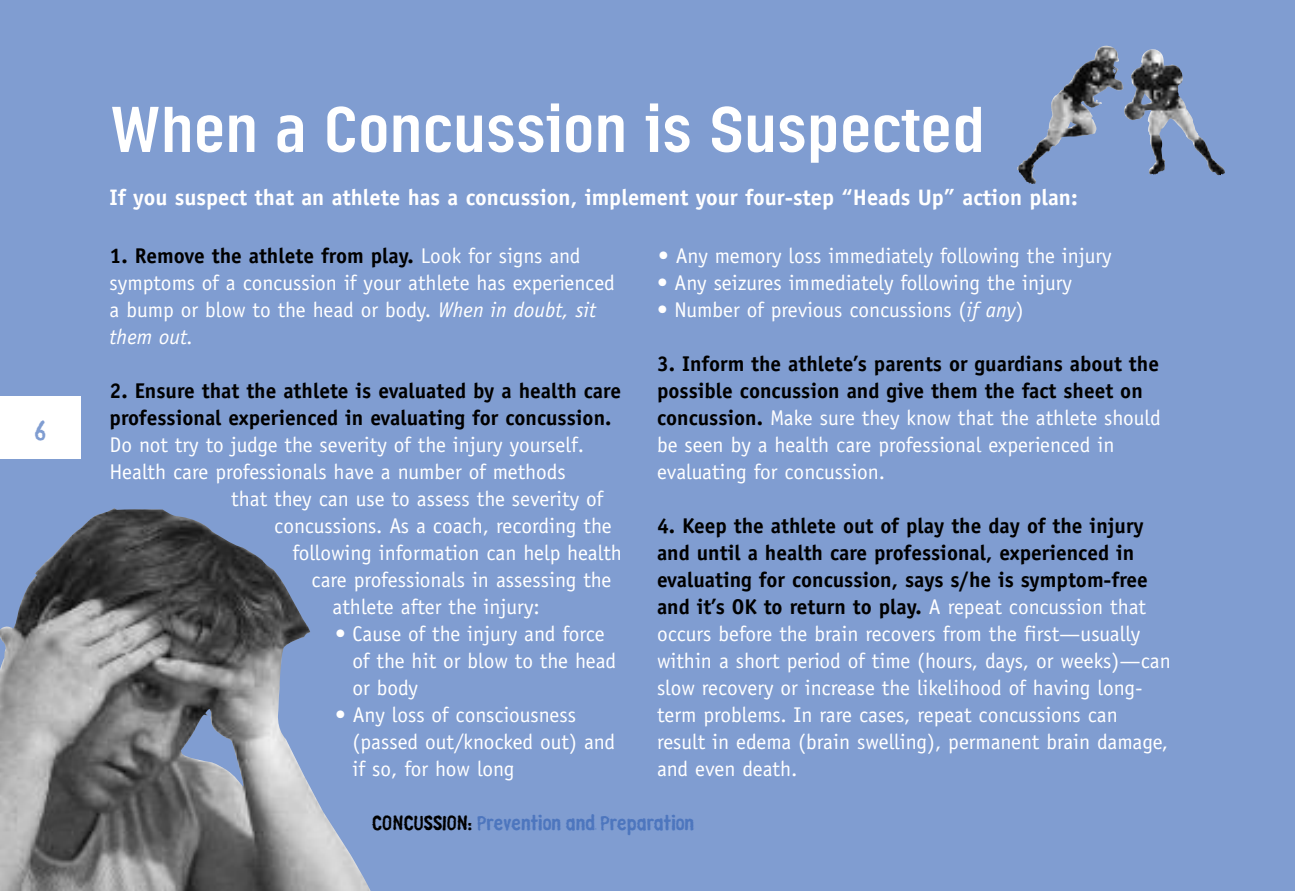
<style>
.page{position:relative;width:1296px;height:891px;background:#fff}
.page>*{position:absolute;margin:0;border:0;box-sizing:border-box;transform-origin:0 0}
.t1{font:65.25px "Linotype Ordinar";color:#fff}
.t2{font:27px "Linotype Russisch Brot Eat";color:#809dd1}
.t3{font:700 22.5px "Officina Sans";color:#fff}
.t4{font:21.38px/27px "Officina Sans";color:#fff}
.t5{font:700 21.38px "Officina Sans";color:#000}
.t6{font:20.25px "Linotype Russisch Brot Eat Text";color:#4d76be}
.s1{font-weight:700;color:#000}
.s2{font-style:italic}
.s3{color:#000}
</style>
<div class="page">
<div style="left:0;top:0;width:1295px;height:891px;background:#809dd1"></div>
<div style="left:0;top:396px;width:81px;height:62px;background:#fff"></div>
<img style="left:1124px;top:49px;width:67px;height:68px">
<img style="left:0;top:508px;width:371px;height:383px">
<p class="t2" style="left:34px;top:420px;width:13px">6</p>
<h1 class="t1" style="left:111px;top:107px;width:876px">When a Concussion is Suspected</h1>
<p class="t3" style="left:109px;top:189px;width:970px">If you suspect that an athlete has a concussion, implement your four-step “Heads Up” action plan:</p>
<p class="t4" style="left:110px;top:244px;width:507px"><span class="s1">1. Remove the athlete from play.</span> Look for signs and symptoms of a concussion if your athlete has experienced a bump or blow to the head or body. <span class="s2">When in doubt, sit them out.</span></p>
<p class="t5" style="left:110px;top:383px;width:513px">2. Ensure that the athlete is evaluated by a health care</p>
<p class="t5" style="left:110px;top:410px;width:503px">professional experienced in evaluating for concussion.</p>
<p class="t4" style="left:110px;top:433px;width:476px">Do not try to judge the severity of the injury yourself.</p>
<p class="t4" style="left:110px;top:460px;width:458px">Health care professionals have a number of methods</p>
<p class="t4" style="left:231px;top:487px;width:373px">that they can use to assess the severity of</p>
<p class="t4" style="left:274px;top:514px;width:339px">concussions. As a coach, recording the</p>
<p class="t4" style="left:292px;top:541px;width:331px">following information can help health</p>
<p class="t4" style="left:312px;top:568px;width:301px">care professionals in assessing the</p>
<p class="t4" style="left:333px;top:595px;width:209px">athlete after the injury:</p>
<p class="t4" style="left:353px;top:622px;width:265px;text-indent:-17px">• Cause of the injury and force of the hit or blow to the head or body</p>
<p class="t4" style="left:353px;top:703px;width:264px;text-indent:-17px">• Any loss of consciousness (passed out/knocked out) and if so, for how long</p>
<p class="t4" style="left:658px;top:244px;width:455px">• Any memory loss immediately following the injury</p>
<p class="t4" style="left:657px;top:271px;width:417px">• Any seizures immediately following the injury</p>
<p class="t4" style="left:657px;top:298px;width:368px">• Number of previous concussions (<span class="s2">if any</span>)</p>
<p class="t4" style="left:657px;top:352px;width:505px"><span class="s1">3. Inform the athlete’s parents or guardians about the possible concussion and give them the fact sheet on concussion.</span> Make sure they know that the athlete should be seen by a health care professional experienced in evaluating for concussion.</p>
<p class="t4" style="left:657px;top:514px;width:515px"><span class="s1">4. Keep the athlete out of play the day of the injury and until a health care professional, experienced in evaluating for concussion, says s/he is symptom-free and it’s OK to return to play.</span> A repeat concussion that occurs before the brain recovers from the first—usually within a short period of time (hours, days, or weeks)—can slow recovery or increase the likelihood of having long&shy;term problems. In rare cases, repeat concussions can result in edema (brain swelling), permanent brain damage, and even death.</p>
<p class="t6" style="left:372px;top:814px;width:324px"><span class="s3">CONCUSSION:</span> Prevention and Preparation</p>
</div>
